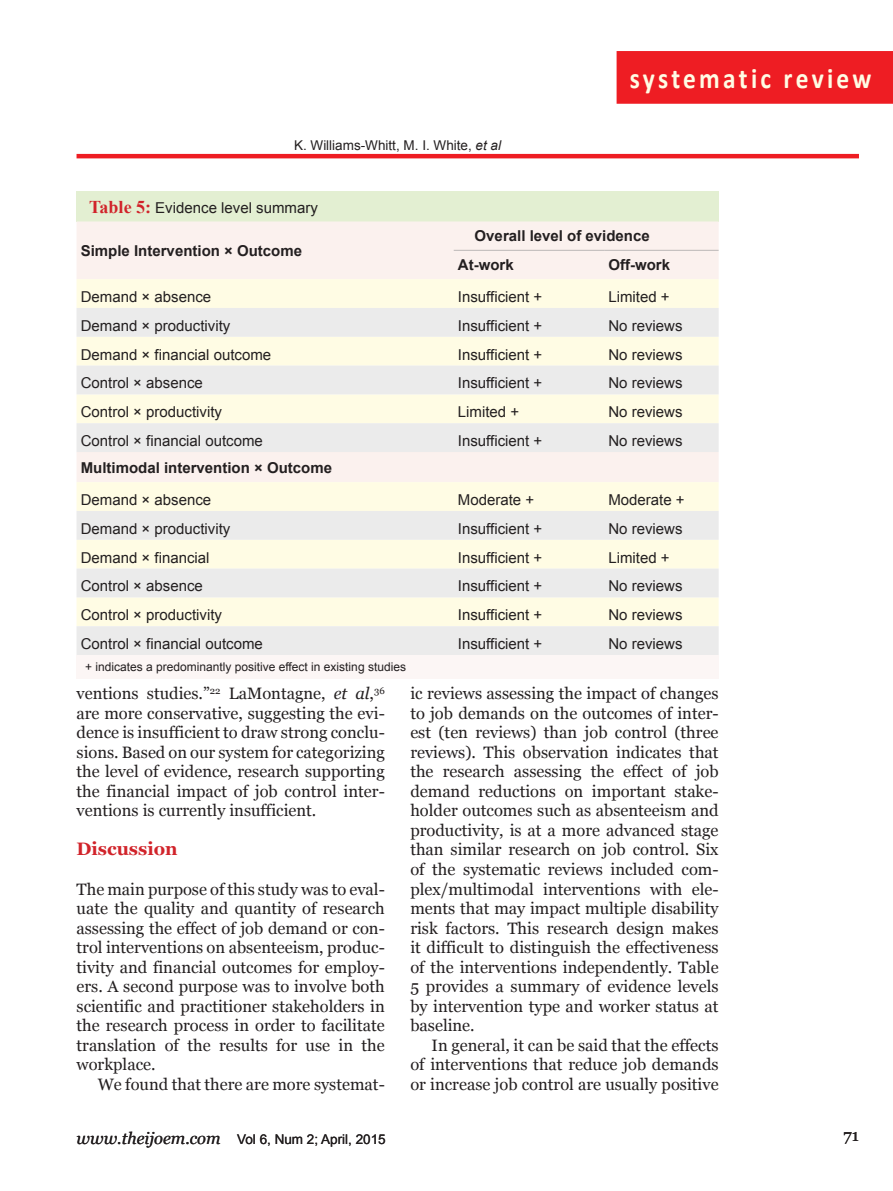
<style>
.page{position:relative;width:893px;height:1191px;background:#fff}
.page>*{position:absolute;margin:0;border:0;box-sizing:border-box;transform-origin:0 0}
.t1{font:700 28.8px "Calibri";letter-spacing:.125em;color:#fffce4;scale:.88 1}
.heading{font:700 18px "Georgia";color:#d1232a}
.body{font:16.5px/19.5px "Georgia";color:#231f20;text-align:justify}
.First_body{font:16.5px/19.5px "Georgia";color:#231f20;text-align:justify}
.Table_line_body{font:15px "Arial";color:#231f20}
.table_line_2{font:700 15px "Arial";color:#231f20}
.Legend{font:15px "Arial";color:#231f20}
.Running_Auth{font:13.5px "Arial";color:#231f20}
.t2{font:12px "Arial";color:#231f20}
.s1{font-style:italic}
.s2{font-family:"Times New Roman";font-weight:700;font-size:18px;color:#d1232a}
.s3{font-family:"Georgia";font-style:italic;font-size:16.5px}
</style>
<div class="page">
<hr style="left:77px;top:154px;width:782px;height:4px;background:#ee1d23">
<div style="left:617px;top:51px;width:276px;height:53px;background:#ee1d23"></div>
<div style="left:77px;top:191px;width:642px;height:30px;background:#e3efd2"></div>
<div style="left:77px;top:221px;width:642px;height:58px;background:#fbf1ee"></div>
<div style="left:77px;top:279px;width:642px;height:29px;background:#fffce4"></div>
<svg style="left:77px;top:308px;width:642px;height:347px;background:#f4f2e8"></svg>
<div style="left:77px;top:655px;width:642px;height:23px;background:#fcf6f5"></div>
<hr style="left:454px;top:250px;width:150px;height:1px;background:#bbb7b7">
<hr style="left:604px;top:250px;width:115px;height:1px;background:#bbb7b7">
<p class="Running_Auth" style="left:294px;top:136px;width:209px">K. Williams-Whitt, M. I. White, <span class="s1">et al</span></p>
<h1 class="t1" style="left:630px;top:60px;width:276px">systematic review</h1>
<p class="Legend" style="left:89px;top:197px;width:230px"><span class="s2">Table 5:</span> Evidence level summary</p>
<p class="table_line_2" style="left:81px;top:240px;width:223px">Simple Intervention × Outcome</p>
<p class="table_line_2" style="left:475px;top:226px;width:177px">Overall level of evidence</p>
<p class="table_line_2" style="left:458px;top:255px;width:57px">At-work</p>
<p class="table_line_2" style="left:608px;top:255px;width:63px">Off-work</p>
<p class="Table_line_body" style="left:81px;top:287px;width:132px">Demand × absence</p>
<p class="Table_line_body" style="left:458px;top:287px;width:86px">Insufficient +</p>
<p class="Table_line_body" style="left:608px;top:287px;width:63px">Limited +</p>
<p class="Table_line_body" style="left:81px;top:316px;width:151px">Demand × productivity</p>
<p class="Table_line_body" style="left:458px;top:316px;width:86px">Insufficient +</p>
<p class="Table_line_body" style="left:608px;top:316px;width:76px">No reviews</p>
<p class="Table_line_body" style="left:81px;top:344px;width:192px">Demand × financial outcome</p>
<p class="Table_line_body" style="left:458px;top:344px;width:86px">Insufficient +</p>
<p class="Table_line_body" style="left:608px;top:344px;width:76px">No reviews</p>
<p class="Table_line_body" style="left:81px;top:373px;width:124px">Control × absence</p>
<p class="Table_line_body" style="left:458px;top:373px;width:86px">Insufficient +</p>
<p class="Table_line_body" style="left:608px;top:373px;width:76px">No reviews</p>
<p class="Table_line_body" style="left:81px;top:402px;width:143px">Control × productivity</p>
<p class="Table_line_body" style="left:458px;top:402px;width:63px">Limited +</p>
<p class="Table_line_body" style="left:608px;top:402px;width:76px">No reviews</p>
<p class="Table_line_body" style="left:81px;top:431px;width:184px">Control × financial outcome</p>
<p class="Table_line_body" style="left:458px;top:431px;width:86px">Insufficient +</p>
<p class="Table_line_body" style="left:608px;top:431px;width:76px">No reviews</p>
<p class="table_line_2" style="left:81px;top:457px;width:253px">Multimodal intervention × Outcome</p>
<p class="Table_line_body" style="left:81px;top:490px;width:132px">Demand × absence</p>
<p class="Table_line_body" style="left:458px;top:490px;width:78px">Moderate +</p>
<p class="Table_line_body" style="left:608px;top:490px;width:78px">Moderate +</p>
<p class="Table_line_body" style="left:81px;top:519px;width:151px">Demand × productivity</p>
<p class="Table_line_body" style="left:458px;top:519px;width:86px">Insufficient +</p>
<p class="Table_line_body" style="left:608px;top:519px;width:76px">No reviews</p>
<p class="Table_line_body" style="left:81px;top:547px;width:130px">Demand × financial</p>
<p class="Table_line_body" style="left:458px;top:547px;width:86px">Insufficient +</p>
<p class="Table_line_body" style="left:608px;top:547px;width:63px">Limited +</p>
<p class="Table_line_body" style="left:81px;top:576px;width:124px">Control × absence</p>
<p class="Table_line_body" style="left:458px;top:576px;width:86px">Insufficient +</p>
<p class="Table_line_body" style="left:608px;top:576px;width:76px">No reviews</p>
<p class="Table_line_body" style="left:81px;top:605px;width:143px">Control × productivity</p>
<p class="Table_line_body" style="left:458px;top:605px;width:86px">Insufficient +</p>
<p class="Table_line_body" style="left:608px;top:605px;width:76px">No reviews</p>
<p class="Table_line_body" style="left:81px;top:634px;width:184px">Control × financial outcome</p>
<p class="Table_line_body" style="left:458px;top:634px;width:86px">Insufficient +</p>
<p class="Table_line_body" style="left:608px;top:634px;width:76px">No reviews</p>
<p class="t2" style="left:85px;top:659px;width:322px">+ indicates a predominantly positive effect in existing studies</p>
<p class="First_body" style="left:77px;top:684px;width:310px">ventions studies.”<sup>22</sup> LaMontagne, <span class="s1">et al</span>,<sup>36 </sup>are more conservative, suggesting the evi&shy;dence is insufficient to draw strong conclu&shy;sions. Based on our system for categorizing the level of evidence, research supporting the financial impact of job control inter&shy;ventions is currently insufficient.</p>
<p class="heading" style="left:77px;top:839px;width:103px">Discussion</p>
<p class="First_body" style="left:77px;top:879px;width:310px">The main purpose of this study was to eval&shy;uate the quality and quantity of research assessing the effect of job demand or con&shy;trol interventions on absenteeism, produc&shy;tivity and financial outcomes for employ&shy;ers. A second purpose was to involve both scientific and practitioner stakeholders in the research process in order to facilitate translation of the results for use in the workplace.</p>
<p class="body" style="left:98px;top:1074px;width:289px">We found that there are more systemat-</p>
<p class="body" style="left:410px;top:684px;width:310px">ic reviews assessing the impact of changes to job demands on the outcomes of inter&shy;est (ten reviews) than job control (three reviews). This observation indicates that the research assessing the effect of job demand reductions on important stake&shy;holder outcomes such as absenteeism and productivity, is at a more advanced stage than similar research on job control. Six of the systematic reviews included com&shy;plex/multimodal interventions with ele&shy;ments that may impact multiple disability risk factors. This research design makes it difficult to distinguish the effectiveness of the interventions independently. Table 5 provides a summary of evidence levels by intervention type and worker status at baseline.</p>
<p class="body" style="left:410px;top:1035px;width:310px;text-indent:21px">In general, it can be said that the effects of interventions that reduce job demands or increase job control are usually positive</p>
<p class="Running_Auth" style="left:77px;top:1130px;width:311px"><span class="s3">www.theijoem.com</span> Vol 6, Num 2; April, 2015</p>
<p class="body" style="left:843px;top:1125px;width:17px">71</p>
</div>
